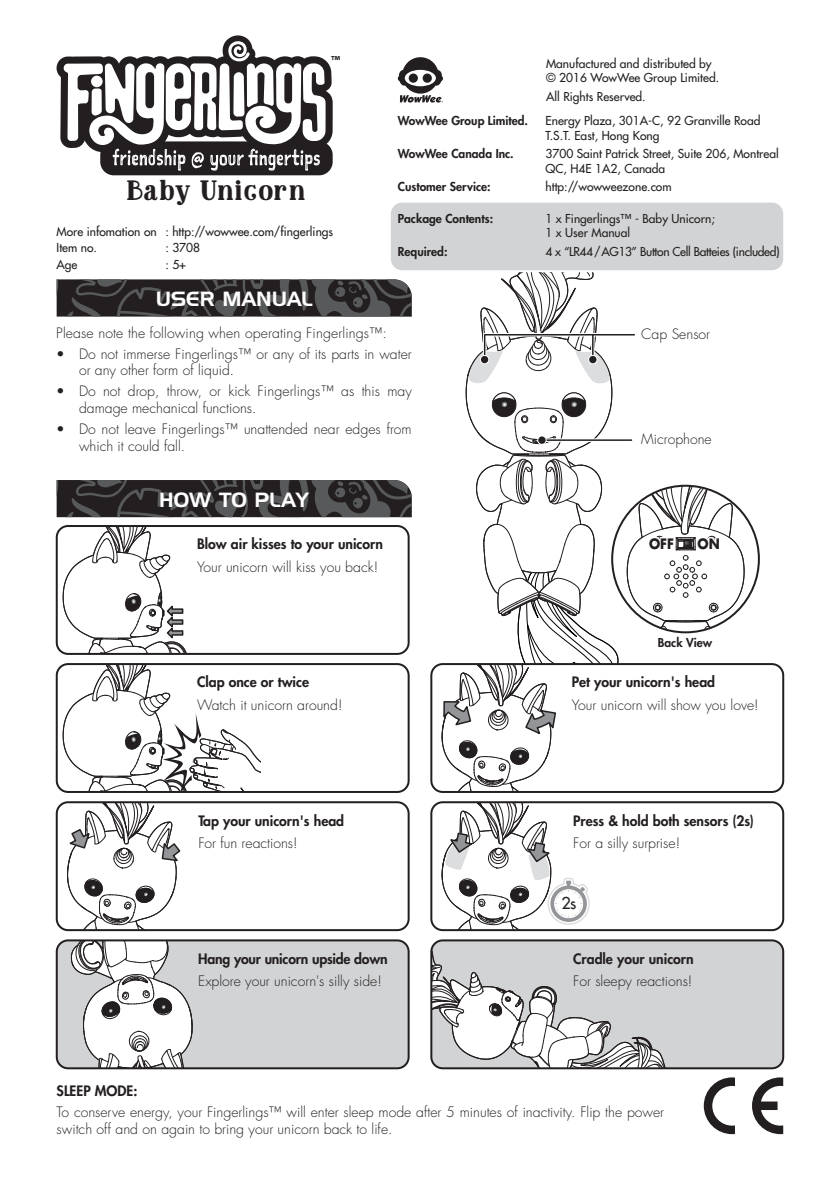
<style>
.page{position:relative;width:840px;height:1191px;background:#fff}
.page>*{position:absolute;margin:0;border:0;box-sizing:border-box;transform-origin:0 0}
.t1{font:900 28px "Baker Street";color:#231f20}
.t2{font:20px "Handel Gothic BT";color:#fff}
.t3{font:16px "Futura";color:#231f20}
.t4{font:600 14.8px "Myriad Pro";color:#231f20}
.t5{font:300 14px/16.8px "Futura";color:#231f20}
.t6{font:800 14px "Futura";color:#231f20}
.t7{font:700 14px "Futura";color:#231f20;scale:.9 1}
.t8{font:12px/14.4px "Futura";color:#231f20}
.t9{font:800 12px "Futura";color:#231f20}
.t10{font:12px "Futura";letter-spacing:-.025em;color:#231f20}
</style>
<div class="page">
<svg style="left:57px;top:279px;width:354px;height:37px;background:#373536"></svg>
<svg style="left:57px;top:480px;width:354px;height:37px;background:#353334"></svg>
<div style="left:56px;top:801px;width:353px;height:130px;border:2px solid #231f20;border-radius:11px"></div>
<div style="left:430px;top:663px;width:353px;height:130px;border:2px solid #231f20;border-radius:11px"></div>
<div style="left:430px;top:801px;width:353px;height:130px;border:2px solid #231f20;border-radius:11px"></div>
<div style="left:57px;top:940px;width:351px;height:128px;background:#d1d3d4;border-radius:11px"></div>
<svg style="left:61px;top:942px;width:132px;height:127px"></svg>
<div style="left:56px;top:939px;width:353px;height:130px;border:2px solid #231f20;border-radius:11px"></div>
<div style="left:431px;top:940px;width:351px;height:128px;background:#d1d3d4;border-radius:11px"></div>
<svg style="left:433px;top:942px;width:232px;height:126px"></svg>
<div style="left:430px;top:939px;width:353px;height:130px;border:2px solid #231f20;border-radius:11px"></div>
<svg style="left:62px;top:666px;width:198px;height:124px"></svg>
<div style="left:56px;top:663px;width:353px;height:130px;border:2px solid #231f20;border-radius:11px"></div>
<div style="left:56px;top:525px;width:353px;height:130px;border:2px solid #231f20;border-radius:11px"></div>
<div style="left:388px;top:201px;width:396px;height:71px;border:4px solid #fff;border-radius:11px"></div>
<div style="left:390px;top:203px;width:392px;height:67px;background:#d1d3d4;border-radius:11px"></div>
<svg style="left:66px;top:802px;width:128px;height:128px"></svg>
<svg style="left:62px;top:526px;width:127px;height:128px"></svg>
<svg style="left:441px;top:802px;width:152px;height:128px"></svg>
<div style="left:100px;top:141px;width:232px;height:34px;background:#231f20;border-radius:14px"></div>
<svg style="left:56px;top:35px;width:276px;height:136px"></svg>
<svg style="left:703px;top:1077px;width:31px;height:57px"></svg>
<svg style="left:752px;top:1077px;width:30px;height:57px"></svg>
<svg style="left:397px;top:57px;width:45px;height:46px"></svg>
<svg style="left:441px;top:270px;width:303px;height:522px"></svg>
<p class="t4" style="left:331px;top:52px;width:11px">™</p>
<h1 class="t1" style="left:127px;top:174px;width:180px">Baby Unicorn</h1>
<p class="t8" style="left:56px;top:223px;width:278px;line-height:16.4px">More infomation on : http://wowwee.com/fingerlings<br>Item no.</p>
<p class="t8" style="left:165px;top:241px;width:36px">: 3708</p>
<p class="t8" style="left:56px;top:257px;width:22px">Age</p>
<p class="t8" style="left:165px;top:257px;width:22px">: 5+</p>
<h2 class="t2" style="left:156px;top:287px;width:158px">USER MANUAL</h2>
<p class="t8" style="left:545px;top:56px;width:174px">Manufactured and distributed by © 2016 WowWee Group Limited.</p>
<p class="t8" style="left:545px;top:89px;width:101px">All Rights Reserved.</p>
<p class="t9" style="left:397px;top:113px;width:132px">WowWee Group Limited.</p>
<p class="t8" style="left:545px;top:114px;width:216px">Energy Plaza, 301A-C, 92 Granville Road<br>T.S.T. East, Hong Kong</p>
<p class="t9" style="left:397px;top:146px;width:117px">WowWee Canada Inc.</p>
<p class="t8" style="left:545px;top:146px;width:234px">3700 Saint Patrick Street, Suite 206, Montreal<br>QC, H4E 1A2, Canada</p>
<p class="t9" style="left:397px;top:179px;width:94px">Customer Service:</p>
<p class="t8" style="left:545px;top:179px;width:128px">http://wowweezone.com</p>
<p class="t9" style="left:397px;top:211px;width:97px">Package Contents:</p>
<p class="t8" style="left:545px;top:211px;width:171px">1 x Fingerlings™ - Baby Unicorn;<br>1 x User Manual</p>
<p class="t9" style="left:397px;top:244px;width:51px">Required:</p>
<p class="t10" style="left:545px;top:244px;width:235px">4 x “LR44/AG13” Button Cell Batteies (included)</p>
<p class="t5" style="left:56px;top:325px;width:332px">Please note the following when operating Fingerlings™:</p>
<p class="t5" style="left:79px;top:345px;width:334px;text-indent:-23px">• Do not immerse Fingerlings™ or any of its parts in water or any other form of liquid.</p>
<p class="t5" style="left:79px;top:383px;width:334px;text-indent:-23px">• Do not drop, throw, or kick Fingerlings™ as this may damage mechanical functions.</p>
<p class="t5" style="left:79px;top:421px;width:334px;text-indent:-23px">• Do not leave Fingerlings™ unattended near edges from which it could fall.</p>
<p class="t5" style="left:641px;top:326px;width:70px">Cap Sensor</p>
<p class="t5" style="left:641px;top:431px;width:72px">Microphone</p>
<h2 class="t2" style="left:159px;top:487px;width:151px">HOW TO PLAY</h2>
<p class="t6" style="left:197px;top:535px;width:187px">Blow air kisses to your unicorn</p>
<p class="t5" style="left:197px;top:559px;width:182px">Your unicorn will kiss you back!</p>
<p class="t7" style="left:648px;top:534px;width:29px">OFF</p>
<p class="t7" style="left:697px;top:534px;width:26px">ON</p>
<p class="t9" style="left:657px;top:635px;width:56px">Back View</p>
<p class="t6" style="left:197px;top:673px;width:113px">Clap once or twice</p>
<p class="t5" style="left:197px;top:697px;width:147px">Watch it unicorn around!</p>
<p class="t6" style="left:571px;top:673px;width:145px">Pet your unicorn's head</p>
<p class="t5" style="left:571px;top:697px;width:188px">Your unicorn will show you love!</p>
<p class="t6" style="left:198px;top:811px;width:147px">Tap your unicorn's head</p>
<p class="t5" style="left:198px;top:835px;width:101px">For fun reactions!</p>
<p class="t6" style="left:573px;top:811px;width:182px">Press &amp; hold both sensors (2s)</p>
<p class="t5" style="left:573px;top:835px;width:108px">For a silly surprise!</p>
<p class="t3" style="left:561px;top:892px;width:16px">2s</p>
<p class="t6" style="left:198px;top:949px;width:191px">Hang your unicorn upside down</p>
<p class="t5" style="left:198px;top:973px;width:185px">Explore your unicorn's silly side!</p>
<p class="t6" style="left:573px;top:949px;width:122px">Cradle your unicorn</p>
<p class="t5" style="left:573px;top:973px;width:121px">For sleepy reactions!</p>
<p class="t6" style="left:57px;top:1082px;width:82px">SLEEP MODE:</p>
<p class="t5" style="left:57px;top:1103px;width:608px">To conserve energy, your Fingerlings™ will enter sleep mode after 5 minutes of inactivity. Flip the power switch off and on again to bring your unicorn back to life.</p>
</div>
